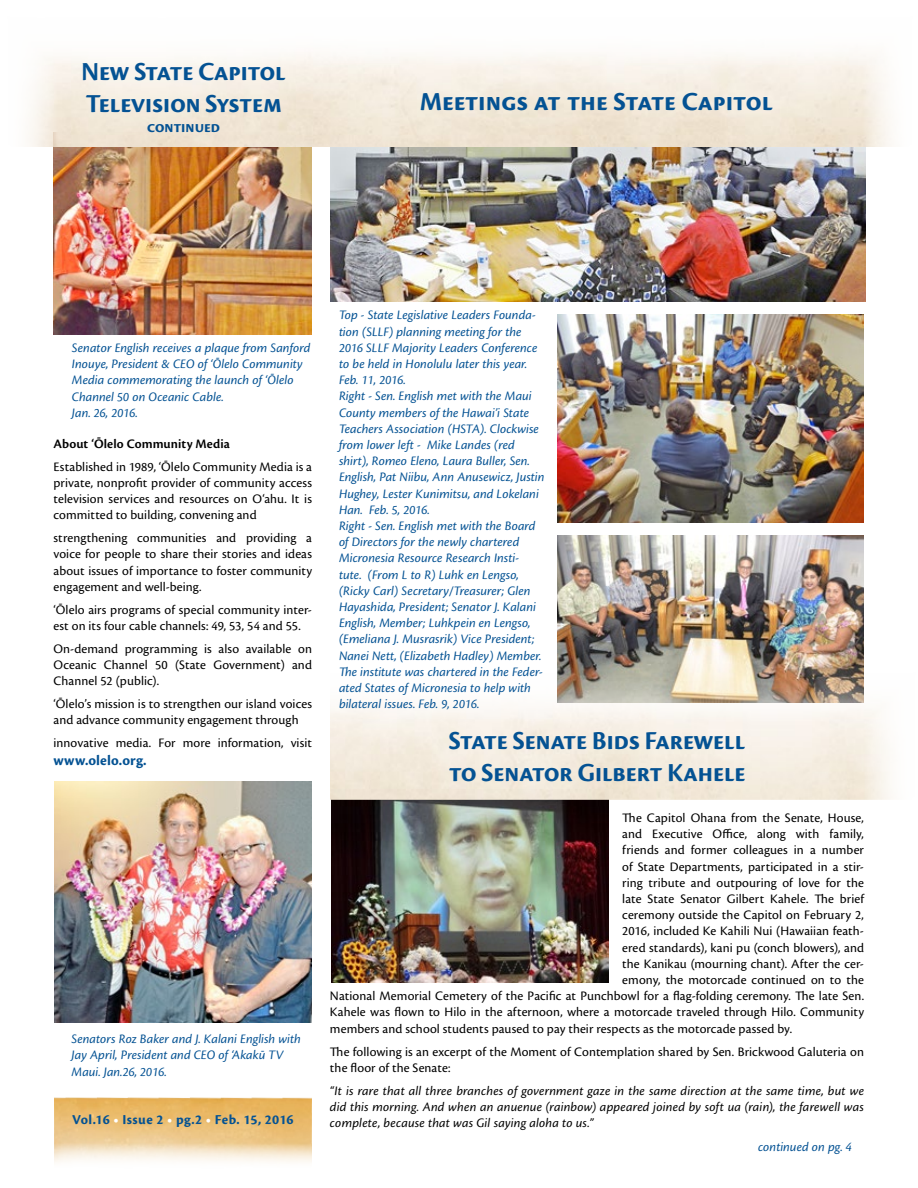
<style>
.page{position:relative;width:918px;height:1188px;background:#fff}
.page>*{position:absolute;margin:0;border:0;box-sizing:border-box;transform-origin:0 0}
.t1{font:27px/32.4px "Cronos Pro Bold Disp";color:#045293}
.t2{font:700 27px "Cronos Pro";color:#045293}
.t3{font:16.5px "Cronos Pro Bold Disp";color:#045293}
.t4{font:700 15px "Cronos Pro";color:#045293}
.t5{font:700 14.25px "Cronos Pro";color:#045293}
.t6{font:13.5px/16.2px "Cronos Pro";letter-spacing:.005em;color:#000;text-align:justify}
.t7{font:italic 13.5px/16.2px "Cronos Pro";color:#045293}
.t8{font:italic 13.5px/16.2px "Cronos Pro";letter-spacing:.01em;color:#000;text-align:justify}
.t9{font:600 13.5px "Cronos Pro";letter-spacing:.01em;color:#000}
.s1{color:#fff}
</style>
<div class="page">
<img style="left:558px;top:315px;width:306px;height:207px">
<img style="left:54px;top:782px;width:258px;height:240px">
<img style="left:54px;top:147px;width:258px;height:187px">
<img style="left:558px;top:536px;width:306px;height:133px">
<img style="left:330px;top:147px;width:536px;height:155px">
<img style="left:332px;top:800px;width:277px;height:183px">
<img style="left:330px;top:669px;width:561px;height:131px">
<img style="left:54px;top:1097px;width:258px;height:65px">
<h1 class="t1" style="left:81px;top:55px;width:206px">New State Capitol<br>Television System</h1>
<p class="t3" style="left:147px;top:117px;width:74px">continued</p>
<h1 class="t2" style="left:420px;top:86px;width:355px">Meetings at the State Capitol</h1>
<p class="t7" style="left:72px;top:340px;width:240px">Senator English receives a plaque from Sanford Inouye, President &amp; CEO of ‘Ōlelo Community Media commemorating the launch of ‘Ōlelo Channel 50 on Oceanic Cable.<br>Jan. 26, 2016.</p>
<p class="t9" style="left:54px;top:436px;width:178px">About ‘Ōlelo Community Media</p>
<p class="t6" style="left:54px;top:458px;width:260px">Established in 1989, ‘Ōlelo Community Media is a private, nonprofit provider of community access television services and resources on O‘ahu. It is committed to building, convening and</p>
<p class="t6" style="left:54px;top:530px;width:260px">strengthening communities and providing a voice for people to share their stories and ideas about issues of importance to foster community engagement and well-being.</p>
<p class="t6" style="left:54px;top:601px;width:260px">‘Ōlelo airs programs of special community inter&shy;est on its four cable channels: 49, 53, 54 and 55.</p>
<p class="t6" style="left:54px;top:641px;width:260px">On-demand programming is also available on Oceanic Channel 50 (State Government) and Channel 52 (public).</p>
<p class="t6" style="left:54px;top:696px;width:260px">‘Ōlelo’s mission is to strengthen our island voices and advance community engagement through</p>
<p class="t6" style="left:54px;top:735px;width:260px">innovative media. For more information, visit</p>
<p class="t4" style="left:54px;top:752px;width:95px">www.olelo.org.</p>
<p class="t7" style="left:72px;top:1031px;width:231px">Senators Roz Baker and J. Kalani English with<br>Jay April, President and CEO of ‘Akakū TV<br>Maui. Jan.26, 2016.</p>
<p class="t5" style="left:72px;top:1111px;width:223px">Vol.16 <span class="s1">•</span> Issue 2 <span class="s1">•</span> pg.2 <span class="s1">•</span> Feb. 15, 2016</p>
<p class="t7" style="left:339px;top:307px;width:207px">Top - State Legislative Leaders Founda&shy;tion (SLLF) planning meeting for the 2016 SLLF Majority Leaders Conference to be held in Honolulu later this year.<br>Feb. 11, 2016.<br>Right - Sen. English met with the Maui County members of the Hawai’i State Teachers Association (HSTA). Clockwise from lower left - Mike Landes (red shirt), Romeo Eleno, Laura Buller, Sen.<br>English, Pat Niibu, Ann Anusewicz, Justin Hughey, Lester Kunimitsu, and Lokelani Han. Feb. 5, 2016.<br>Right - Sen. English met with the Board of Directors for the newly chartered Micronesia Resource Research Insti&shy;tute. (From L to R) Luhk en Lengso, (Ricky Carl) Secretary/Treasurer; Glen Hayashida, President; Senator J. Kalani English, Member; Luhkpein en Lengso, (Emeliana J. Musrasrik) Vice President; Nanei Nett, (Elizabeth Hadley) Member.<br>The institute was chartered in the Feder&shy;ated States of Micronesia to help with bilateral issues. Feb. 9, 2016.</p>
<h1 class="t1" style="left:449px;top:725px;width:298px">State Senate Bids Farewell to Senator Gilbert Kahele</h1>
<p class="t6" style="left:622px;top:810px;width:243px">The Capitol Ohana from the Senate, House,</p>
<p class="t6" style="left:622px;top:826px;width:243px">and Executive Office, along with family,</p>
<p class="t6" style="left:622px;top:842px;width:243px">friends and former colleagues in a number</p>
<p class="t6" style="left:622px;top:858px;width:243px">of State Departments, participated in a stir-</p>
<p class="t6" style="left:622px;top:875px;width:243px">ring tribute and outpouring of love for the</p>
<p class="t6" style="left:622px;top:891px;width:243px">late State Senator Gilbert Kahele. The brief</p>
<p class="t6" style="left:622px;top:907px;width:243px">ceremony outside the Capitol on February 2,</p>
<p class="t6" style="left:622px;top:923px;width:243px">2016, included Ke Kahili Nui (Hawaiian feath-</p>
<p class="t6" style="left:622px;top:939px;width:243px">ered standards), kani pu (conch blowers), and</p>
<p class="t6" style="left:622px;top:956px;width:243px">the Kanikau (mourning chant). After the cer-</p>
<p class="t6" style="left:622px;top:972px;width:243px">emony, the motorcade continued on to the</p>
<p class="t6" style="left:330px;top:988px;width:536px">National Memorial Cemetery of the Pacific at Punchbowl for a flag-folding ceremony. The late Sen.</p>
<p class="t6" style="left:330px;top:1004px;width:536px">Kahele was flown to Hilo in the afternoon, where a motorcade traveled through Hilo. Community</p>
<p class="t6" style="left:330px;top:1020px;width:464px">members and school students paused to pay their respects as the motorcade passed by.</p>
<p class="t6" style="left:330px;top:1043px;width:535px">The following is an excerpt of the Moment of Contemplation shared by Sen. Brickwood Galuteria on the floor of the Senate:</p>
<p class="t8" style="left:330px;top:1083px;width:536px">“It is rare that all three branches of government gaze in the same direction at the same time, but we did this morning. And when an anuenue (rainbow) appeared joined by soft ua (rain), the farewell was complete, because that was Gil saying aloha to us.”</p>
<p class="t7" style="left:758px;top:1139px;width:95px">continued on pg. 4</p>
</div>
